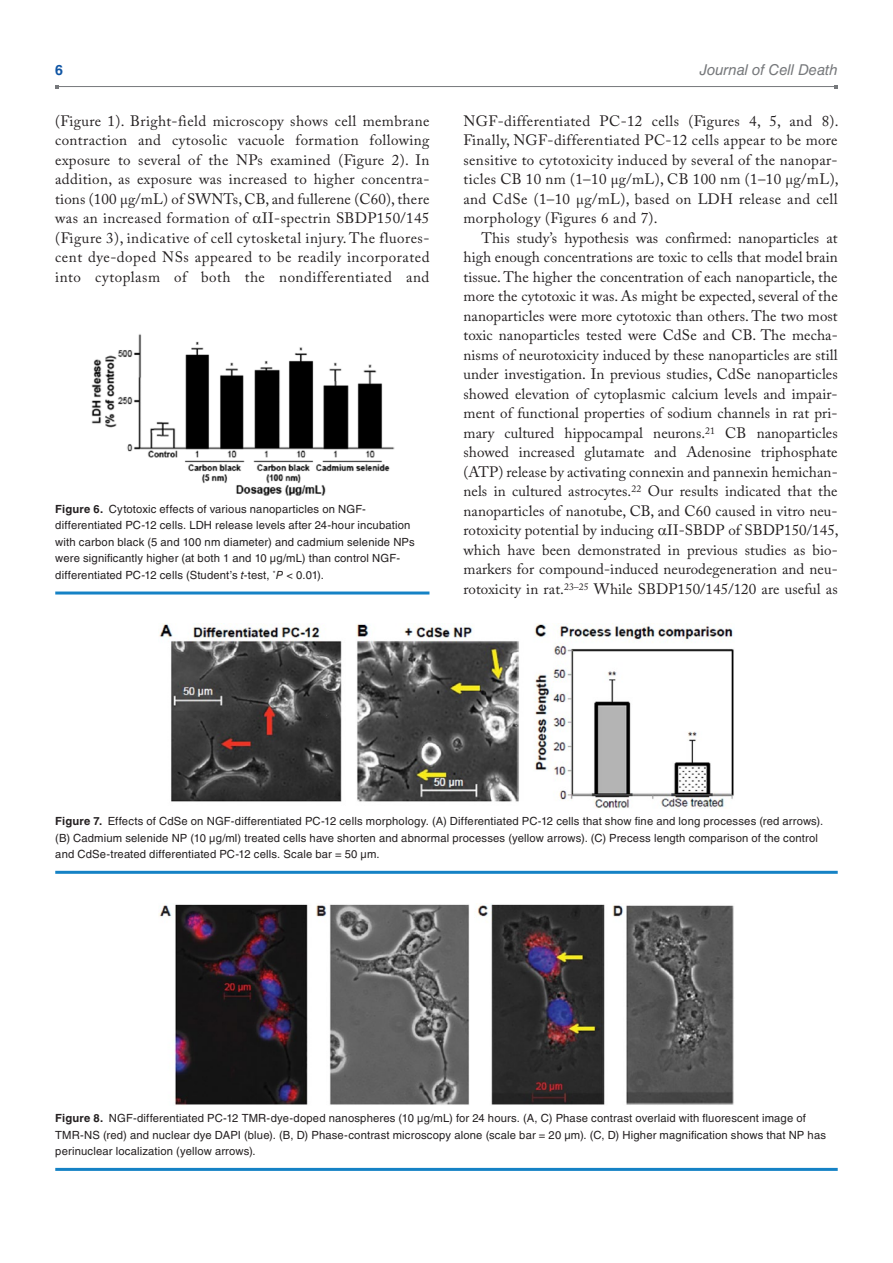
<style>
.page{position:relative;width:893px;height:1263px;background:#fff}
.page>*{position:absolute;margin:0;border:0;box-sizing:border-box;transform-origin:0 0}
.t1{font:15px/19.5px "Adobe Caslon Pro";letter-spacing:.025em;color:#231f20;text-align:justify}
.t2{font:italic 15px "Helvetica LT Std";letter-spacing:-.005em;color:#76787b}
.t3{font:700 14.25px "Helvetica LT Std";color:#1055a4}
.t4{font:11.25px/16.5px "Helvetica LT Std";letter-spacing:.015em;color:#231f20}
.s1{font-weight:700}
.s2{font-style:italic}
</style>
<div class="page">
<hr style="left:57px;top:86px;width:779px;height:1px;background:#76787b">
<hr style="left:55px;top:871px;width:783px;height:3px;background:#1582c5">
<img style="left:159px;top:623px;width:575px;height:185px">
<hr style="left:55px;top:1168px;width:783px;height:3px;background:#1582c5">
<img style="left:158px;top:904px;width:576px;height:201px">
<hr style="left:55px;top:591px;width:374px;height:3px;background:#1582c5">
<img style="left:91px;top:334px;width:304px;height:162px">
<p class="t3" style="left:55px;top:61px;width:9px">6</p>
<p class="t2" style="left:700px;top:61px;width:139px">Journal of Cell Death</p>
<p class="t1" style="left:55px;top:111px;width:376px">(Figure 1). Bright-field microscopy shows cell membrane contraction and cytosolic vacuole formation following exposure to several of the NPs examined (Figure 2). In addition, as exposure was increased to higher concentra&shy;tions (100 µg/mL) of SWNTs, CB, and fullerene (C60), there was an increased formation of II-spectrin SBDP150/145 (Figure 3), indicative of cell cytosketal injury. The fluores&shy;cent dye-doped NSs appeared to be readily incorporated into cytoplasm of both the nondifferentiated and</p>
<p class="t1" style="left:463px;top:111px;width:377px">NGF-differentiated PC-12 cells (Figures 4, 5, and 8).<br>Finally, NGF-differentiated PC-12 cells appear to be more sensitive to cytotoxicity induced by several of the nanopar&shy;ticles CB 10 nm (1–10 µg/mL), CB 100 nm (1–10 µg/mL), and CdSe (1–10 µg/mL), based on LDH release and cell morphology (Figures 6 and 7).</p>
<p class="t1" style="left:463px;top:228px;width:377px;text-indent:18px">This study’s hypothesis was confirmed: nanoparticles at high enough concentrations are toxic to cells that model brain tissue. The higher the concentration of each nanoparticle, the more the cytotoxic it was. As might be expected, several of the nanoparticles were more cytotoxic than others. The two most toxic nanoparticles tested were CdSe and CB. The mecha&shy;nisms of neurotoxicity induced by these nanoparticles are still under investigation. In previous studies, CdSe nanoparticles showed elevation of cytoplasmic calcium levels and impair&shy;ment of functional properties of sodium channels in rat pri&shy;mary cultured hippocampal neurons.<sup>21</sup> CB nanoparticles showed increased glutamate and Adenosine triphosphate (ATP) release by activating connexin and pannexin hemichan&shy;nels in cultured astrocytes.<sup>22</sup> Our results indicated that the nanoparticles of nanotube, CB, and C60 caused in vitro neu&shy;rotoxicity potential by inducing II-SBDP of SBDP150/145, which have been demonstrated in previous studies as bio&shy;markers for compound-induced neurodegeneration and neu&shy;rotoxicity in rat.<sup>23–25</sup> While SBDP150/145/120 are useful as</p>
<p class="t4" style="left:55px;top:500px;width:361px"><span class="s1">Figure 6.</span> Cytotoxic effects of various nanoparticles on NGF&shy;differentiated PC-12 cells. LDH release levels after 24-hour incubation with carbon black (5 and 100 nm diameter) and cadmium selenide NPs were significantly higher (at both 1 and 10 μg/mL) than control NGF&shy;differentiated PC-12 cells (Student’s <span class="s2">t</span>-test, <sup>*</sup><span class="s2">P</span> &lt; 0.01).</p>
<p class="t4" style="left:55px;top:813px;width:769px"><span class="s1">Figure 7.</span> Effects of CdSe on NGF-differentiated PC-12 cells morphology. (A) Differentiated PC-12 cells that show fine and long processes (red arrows). (B) Cadmium selenide NP (10 μg/ml) treated cells have shorten and abnormal processes (yellow arrows). (C) Precess length comparison of the control and CdSe-treated differentiated PC-12 cells. Scale bar = 50 μm.</p>
<p class="t4" style="left:55px;top:1110px;width:772px"><span class="s1">Figure 8.</span> NGF-differentiated PC-12 TMR-dye-doped nanospheres (10 μg/mL) for 24 hours. (A, C) Phase contrast overlaid with fluorescent image of<br>TMR-NS (red) and nuclear dye DAPI (blue). (B, D) Phase-contrast microscopy alone (scale bar = 20 μm). (C, D) Higher magnification shows that NP has perinuclear localization (yellow arrows).</p>
</div>
